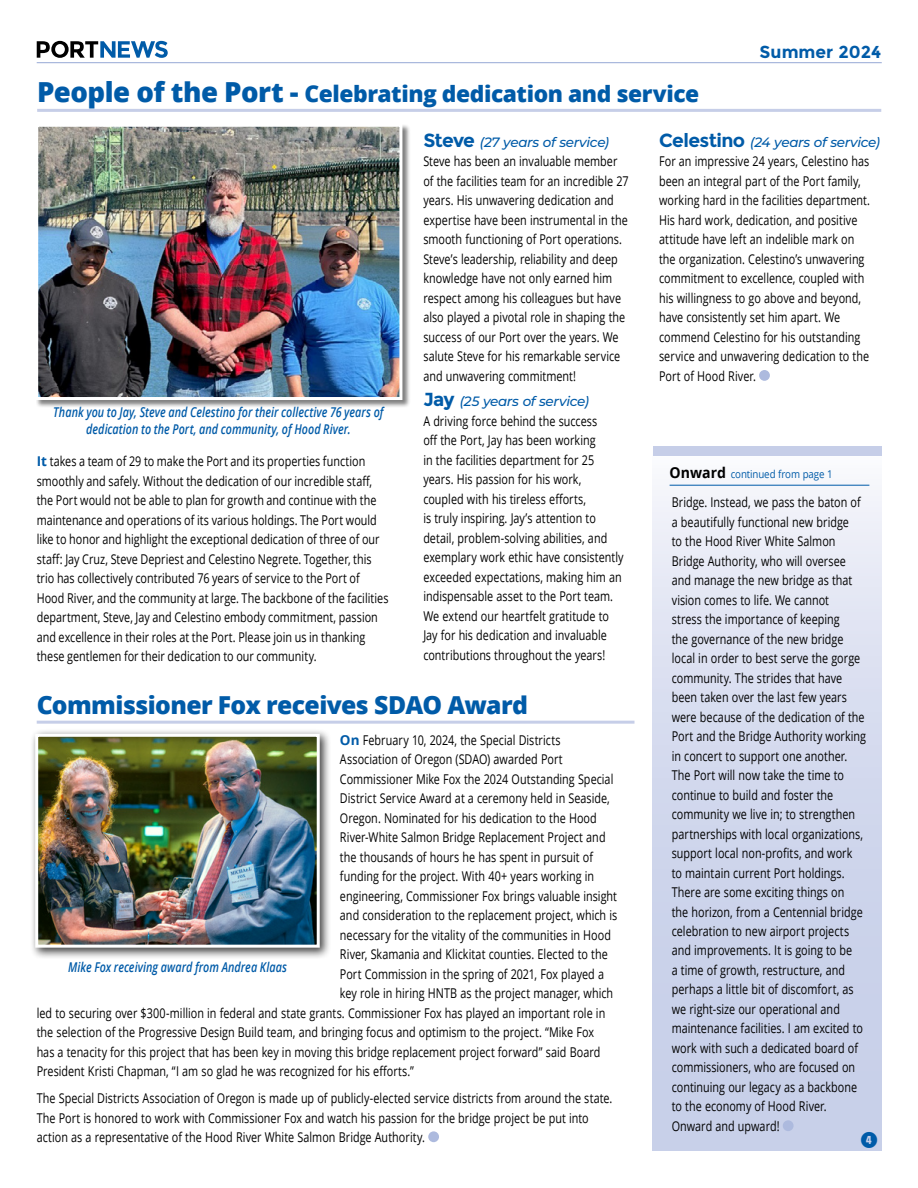
<style>
.page{position:relative;width:918px;height:1188px;background:#fff}
.page>*{position:absolute;margin:0;border:0;box-sizing:border-box;transform-origin:0 0}
.t1{font:800 24.75px "Open Sans";letter-spacing:-.025em;color:#005ba8}
.t2{font:800 22.8px "Open Sans";letter-spacing:-.02em;color:#005ba8}
.t3{font:20.1px "Numbers Style Two Circle Negative";color:#005ba8}
.t4{font:700 17.25px "Montserrat";color:#005ba8}
.t5{font:13.5px/19.5px "Open Sans";color:#000;scale:.8 1}
.t6{font:italic 600 13.5px/16.5px "Open Sans";letter-spacing:.005em;color:#005ba8;text-align:center;scale:.8 1}
.t7{font:italic 500 13.5px "Montserrat";letter-spacing:-.025em;color:#005ba8}
.t8{font:10.8px "Open Sans";letter-spacing:-.01em;color:#005ba8;scale:.9 1}
.s1{font-size:27.6px}
.s2{font-weight:700;font-style:normal;font-size:18.9px}
.s3{font-weight:700;color:#005ba8}
.s4{font-weight:700;font-size:14.85px;color:#000}
</style>
<div class="page">
<div style="left:36px;top:124px;width:375px;height:284px;background:#000;opacity:.5"></div>
<img style="left:39px;top:128px;width:359px;height:268px">
<div style="left:35px;top:124px;width:367px;height:276px;border:3px solid #fff"></div>
<div style="left:759px;top:370px;width:11px;height:11px;background:#adbade;border-radius:50%"></div>
<hr style="left:37px;top:109px;width:844px;height:3px;background:#c6cee8">
<div style="left:428px;top:1131px;width:11px;height:11px;background:#adbade;border-radius:50%"></div>
<div style="left:30px;top:728px;width:301px;height:231px;background:#000;opacity:.75"></div>
<img style="left:39px;top:738px;width:277px;height:206px">
<div style="left:35px;top:734px;width:285px;height:214px;border:3px solid #fff"></div>
<hr style="left:37px;top:721px;width:597px;height:3px;background:#c6cee8">
<hr style="left:37px;top:62px;width:845px;height:1px;background:#96a8d5">
<svg style="left:37px;top:41px;width:131px;height:17px"></svg>
<div style="left:653px;top:446px;width:228px;height:705px;background:linear-gradient(to bottom,#eef0f8,#bfc8e6)"></div>
<hr style="left:670px;top:485px;width:199px;height:1px;background:#005ba8">
<div style="left:783px;top:1120px;width:11px;height:11px;background:#adbade;border-radius:50%"></div>
<div style="left:653px;top:446px;width:228px;height:10px;background:#c6cee8"></div>
<h2 class="t2" style="left:37px;top:81px;width:664px"><span class="s1">People of the Port -</span> Celebrating dedication and service</h2>
<p class="t4" style="left:760px;top:42px;width:123px">Summer 2024</p>
<p class="t7" style="left:659px;top:133px;width:223px"><span class="s2">Celestino</span> (24 years of service)</p>
<p class="t5" style="left:659px;top:151px;width:265px">For an impressive 24 years, Celestino has been an integral part of the Port family, working hard in the facilities department.<br>His hard work, dedication, and positive attitude have left an indelible mark on the organization. Celestino’s unwavering commitment to excellence, coupled with his willingness to go above and beyond, have consistently set him apart. We commend Celestino for his outstanding service and unwavering dedication to the Port of Hood River.</p>
<p class="t7" style="left:423px;top:133px;width:187px"><span class="s2">Steve</span> (27 years of service)</p>
<p class="t5" style="left:423px;top:151px;width:258px">Steve has been an invaluable member of the facilities team for an incredible 27 years. His unwavering dedication and expertise have been instrumental in the smooth functioning of Port operations.<br>Steve’s leadership, reliability and deep knowledge have not only earned him respect among his colleagues but have also played a pivotal role in shaping the success of our Port over the years. We salute Steve for his remarkable service and unwavering commitment!</p>
<p class="t7" style="left:423px;top:392px;width:167px"><span class="s2">Jay</span> (25 years of service)</p>
<p class="t5" style="left:423px;top:411px;width:252px">A driving force behind the success<br>off the Port, Jay has been working<br>in the facilities department for 25 years. His passion for his work, coupled with his tireless efforts,<br>is truly inspiring. Jay’s attention to detail, problem-solving abilities, and exemplary work ethic have consistently exceeded expectations, making him an indispensable asset to the Port team.<br>We extend our heartfelt gratitude to Jay for his dedication and invaluable contributions throughout the years!</p>
<p class="t6" style="left:53px;top:405px;width:414px">Thank you to Jay, Steve and Celestino for their collective 76 years of dedication to the Port, and community, of Hood River.</p>
<p class="t5" style="left:37px;top:451px;width:441px"><span class="s3">It</span> takes a team of 29 to make the Port and its properties function smoothly and safely. Without the dedication of our incredible staff, the Port would not be able to plan for growth and continue with the maintenance and operations of its various holdings. The Port would like to honor and highlight the exceptional dedication of three of our staff: Jay Cruz, Steve Depriest and Celestino Negrete. Together, this trio has collectively contributed 76 years of service to the Port of Hood River, and the community at large. The backbone of the facilities department, Steve, Jay and Celestino embody commitment, passion and excellence in their roles at the Port. Please join us in thanking these gentlemen for their dedication to our community.</p>
<p class="t8" style="left:670px;top:467px;width:183px"><span class="s4">Onward</span> continued from page 1</p>
<p class="t5" style="left:672px;top:492px;width:245px">Bridge. Instead, we pass the baton of a beautifully functional new bridge<br>to the Hood River White Salmon Bridge Authority, who will oversee and manage the new bridge as that vision comes to life. We cannot<br>stress the importance of keeping<br>the governance of the new bridge local in order to best serve the gorge community. The strides that have been taken over the last few years were because of the dedication of the Port and the Bridge Authority working in concert to support one another.<br>The Port will now take the time to continue to build and foster the community we live in; to strengthen partnerships with local organizations, support local non-profits, and work to maintain current Port holdings.<br>There are some exciting things on<br>the horizon, from a Centennial bridge celebration to new airport projects and improvements. It is going to be<br>a time of growth, restructure, and perhaps a little bit of discomfort, as we right-size our operational and maintenance facilities. I am excited to work with such a dedicated board of commissioners, who are focused on continuing our legacy as a backbone to the economy of Hood River.<br>Onward and upward!</p>
<h3 class="t3" style="left:859px;top:1130px;width:22px">4</h3>
<h1 class="t1" style="left:37px;top:691px;width:493px">Commissioner Fox receives SDAO Award</h1>
<p class="t5" style="left:340px;top:730px;width:277px"><span class="s3">On</span> February 10, 2024, the Special Districts</p>
<p class="t5" style="left:340px;top:749px;width:280px">Association of Oregon (SDAO) awarded Port</p>
<p class="t5" style="left:340px;top:769px;width:343px">Commissioner Mike Fox the 2024 Outstanding Special</p>
<p class="t5" style="left:340px;top:788px;width:339px">District Service Award at a ceremony held in Seaside,</p>
<p class="t5" style="left:340px;top:808px;width:323px">Oregon. Nominated for his dedication to the Hood</p>
<p class="t5" style="left:340px;top:827px;width:334px">River-White Salmon Bridge Replacement Project and</p>
<p class="t5" style="left:340px;top:847px;width:318px">the thousands of hours he has spent in pursuit of</p>
<p class="t5" style="left:340px;top:866px;width:319px">funding for the project. With 40+ years working in</p>
<p class="t5" style="left:340px;top:886px;width:348px">engineering, Commissioner Fox brings valuable insight</p>
<p class="t5" style="left:340px;top:905px;width:348px">and consideration to the replacement project, which is</p>
<p class="t5" style="left:340px;top:925px;width:340px">necessary for the vitality of the communities in Hood</p>
<p class="t5" style="left:340px;top:944px;width:336px">River, Skamania and Klickitat counties. Elected to the</p>
<p class="t5" style="left:340px;top:964px;width:332px">Port Commission in the spring of 2021, Fox played a</p>
<p class="t5" style="left:340px;top:983px;width:343px">key role in hiring HNTB as the project manager, which</p>
<p class="t5" style="left:37px;top:1003px;width:712px">led to securing over $300-million in federal and state grants. Commissioner Fox has played an important role in</p>
<p class="t5" style="left:37px;top:1022px;width:698px">the selection of the Progressive Design Build team, and bringing focus and optimism to the project. “Mike Fox</p>
<p class="t5" style="left:37px;top:1042px;width:706px">has a tenacity for this project that has been key in moving this bridge replacement project forward” said Board</p>
<p class="t5" style="left:37px;top:1061px;width:473px">President Kristi Chapman, “I am so glad he was recognized for his efforts.”</p>
<p class="t5" style="left:37px;top:1088px;width:721px">The Special Districts Association of Oregon is made up of publicly-elected service districts from around the state.<br>The Port is honored to work with Commissioner Fox and watch his passion for the bridge project be put into action as a representative of the Hood River White Salmon Bridge Authority.</p>
<p class="t6" style="left:68px;top:959px;width:275px">Mike Fox receiving award from Andrea Klaas</p>
</div>
